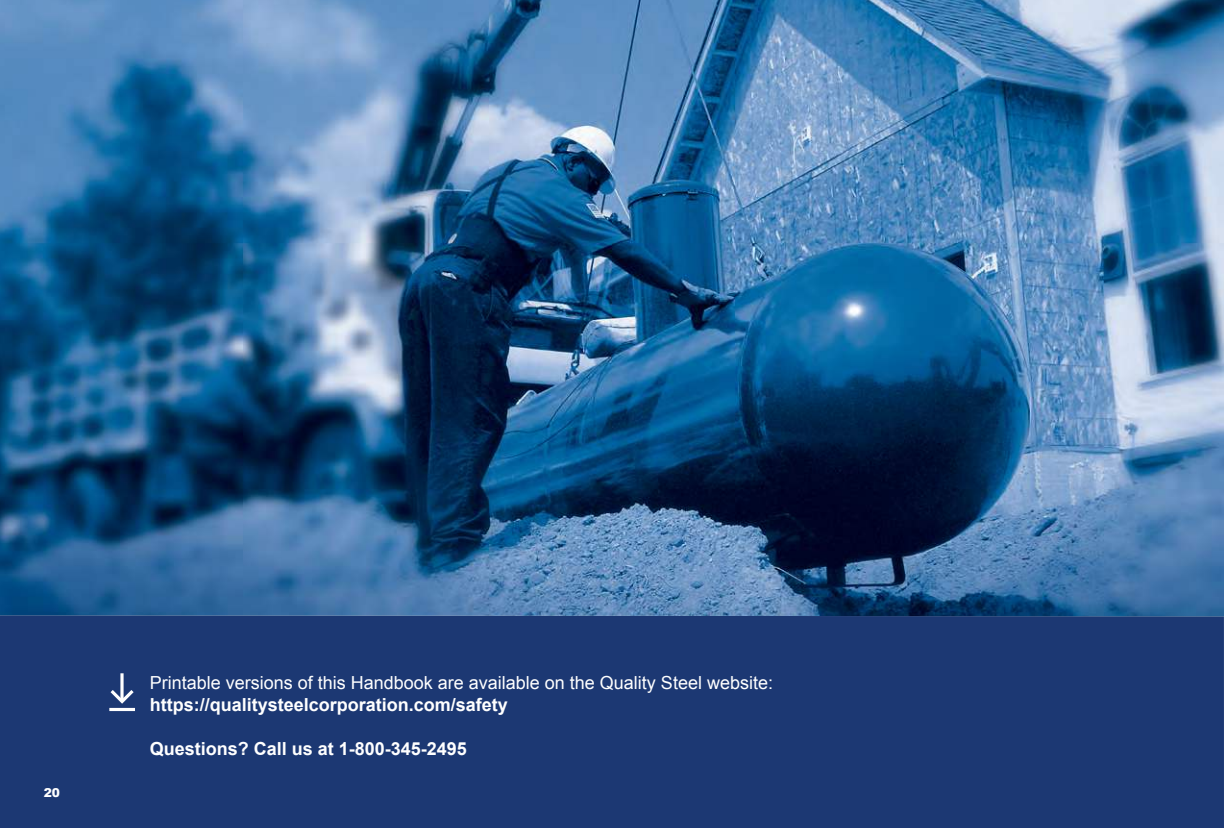
<style>
.page{position:relative;width:1224px;height:828px;background:#1c3873}
.page>*{position:absolute;margin:0;border:0;box-sizing:border-box;transform-origin:0 0}
.t1{font:700 18px "Arial";color:#fff}
.t2{font:18px "Arial";color:#fff}
.t3{font:900 12.2px "Arial";color:#fff}
</style>
<div class="page">
<img style="left:0;top:0;width:1224px;height:616px">
<hr style="left:109px;top:708px;width:26px;height:3px;background:#fff">
<svg style="left:120px;top:673px;width:4px;height:14px"></svg>
<svg style="left:110px;top:687px;width:24px;height:17px"></svg>
<p class="t3" style="left:44px;top:785px;width:18px">20</p>
<p class="t2" style="left:150px;top:676px;width:625px">Printable versions of this Handbook are available on the Quality Steel website:</p>
<p class="t1" style="left:150px;top:698px;width:360px">https://qualitysteelcorporation.com/safety</p>
<p class="t1" style="left:150px;top:742px;width:319px">Questions? Call us at 1-800-345-2495</p>
</div>
